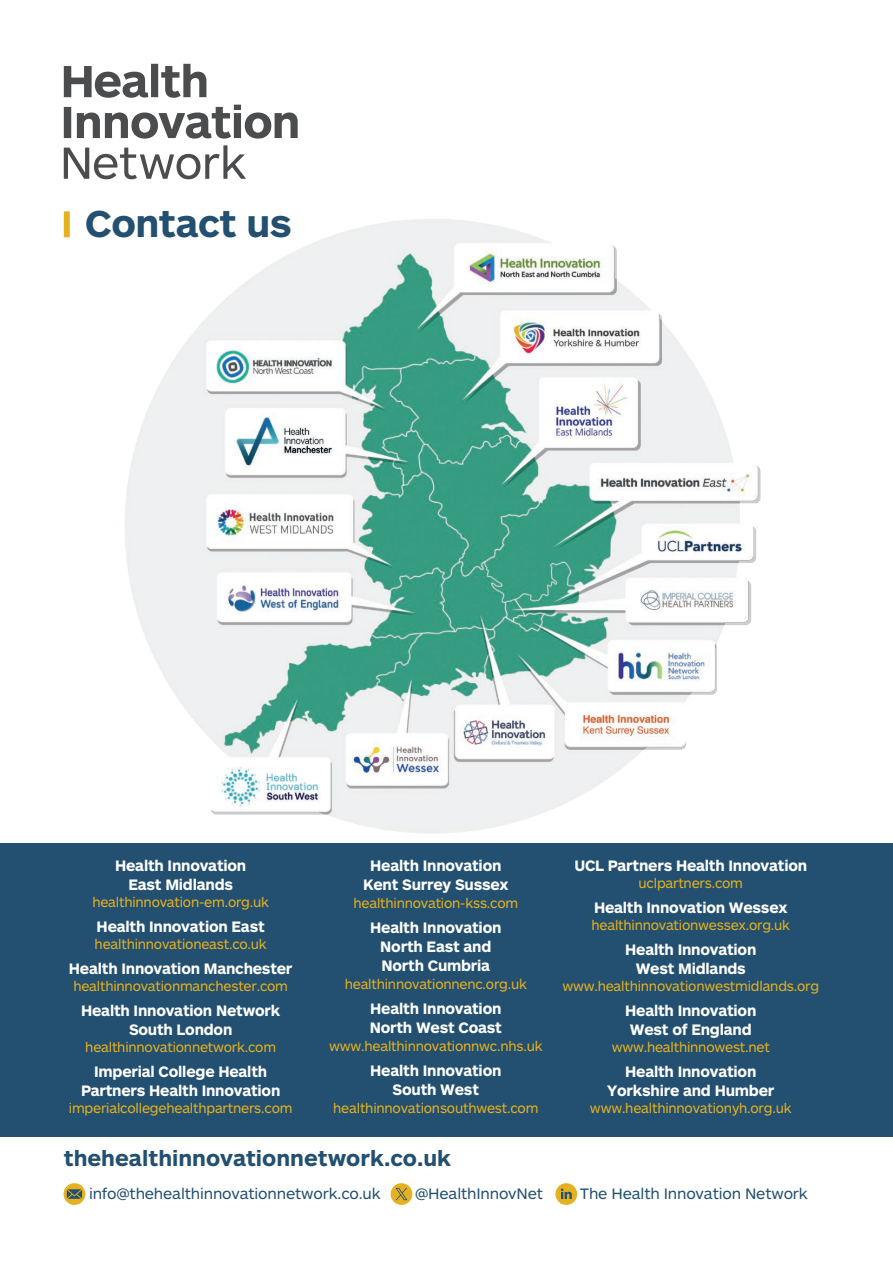
<style>
.page{position:relative;width:893px;height:1263px;background:#fff}
.page>*{position:absolute;margin:0;border:0;box-sizing:border-box;transform-origin:0 0}
.Heading_1{font:700 39px "ARS Maquette";letter-spacing:-.01em;color:#235070}
.t1{font:700 22.5px "ARS Maquette";color:#235070}
.t2{font:700 15.75px/18.9px "ARS Maquette";letter-spacing:-.015em;color:#fff;text-align:center}
.t3{font:15.75px "ARS Maquette";letter-spacing:-.01em;color:#235070}
.t4{font:14.25px "ARS Maquette";letter-spacing:-.015em;color:#e6b120}
</style>
<div class="page">
<div style="left:0;top:843px;width:893px;height:293px;background:#235070"></div>
<img style="left:125px;top:219px;width:636px;height:615px">
<svg style="left:64px;top:64px;width:142px;height:34px"></svg>
<svg style="left:64px;top:107px;width:7px;height:31px"></svg>
<svg style="left:77px;top:105px;width:221px;height:34px"></svg>
<svg style="left:64px;top:145px;width:182px;height:34px"></svg>
<div style="left:64px;top:211px;width:6px;height:26px;background:#e6b120"></div>
<div style="left:391px;top:1183px;width:21px;height:22px;background:#e6b120;border-radius:50%"></div>
<svg style="left:395px;top:1188px;width:12px;height:12px"></svg>
<svg style="left:555px;top:1183px;width:22px;height:22px"></svg>
<div style="left:64px;top:1183px;width:21px;height:22px;background:#e6b120;border-radius:50%"></div>
<svg style="left:67px;top:1189px;width:15px;height:10px"></svg>
<p class="Heading_1" style="left:85px;top:198px;width:208px">Contact us</p>
<p class="t2" style="left:115px;top:855px;width:133px">Health Innovation<br>East Midlands</p>
<p class="t4" style="left:92px;top:893px;width:178px">healthinnovation-em.org.uk</p>
<p class="t2" style="left:97px;top:916px;width:170px">Health Innovation East</p>
<p class="t4" style="left:95px;top:935px;width:174px">healthinnovationeast.co.uk</p>
<p class="t2" style="left:69px;top:958px;width:225px">Health Innovation Manchester</p>
<p class="t4" style="left:73px;top:977px;width:216px">healthinnovationmanchester.com</p>
<p class="t2" style="left:81px;top:1000px;width:201px">Health Innovation Network<br>South London</p>
<p class="t4" style="left:85px;top:1038px;width:192px">healthinnovationnetwork.com</p>
<p class="t2" style="left:81px;top:1061px;width:201px">Imperial College Health<br>Partners Health Innovation</p>
<p class="t4" style="left:69px;top:1099px;width:225px">imperialcollegehealthpartners.com</p>
<p class="t2" style="left:363px;top:855px;width:147px">Health Innovation<br>Kent Surrey Sussex</p>
<p class="t4" style="left:353px;top:893px;width:166px">healthinnovation-kss.com</p>
<p class="t2" style="left:370px;top:917px;width:133px">Health Innovation<br>North East and<br>North Cumbria</p>
<p class="t4" style="left:345px;top:975px;width:184px">healthinnovationnenc.org.uk</p>
<p class="t2" style="left:370px;top:998px;width:134px;text-align:left">Health Innovation<br>North West Coast</p>
<p class="t4" style="left:329px;top:1037px;width:215px">www.healthinnovationnwc.nhs.uk</p>
<p class="t2" style="left:370px;top:1060px;width:133px">Health Innovation<br>South West</p>
<p class="t4" style="left:333px;top:1099px;width:207px">healthinnovationsouthwest.com</p>
<p class="t1" style="left:64px;top:1143px;width:389px">thehealthinnovationnetwork.co.uk</p>
<p class="t2" style="left:574px;top:855px;width:234px">UCL Partners Health Innovation</p>
<p class="t4" style="left:638px;top:874px;width:106px">uclpartners.com</p>
<p class="t2" style="left:594px;top:897px;width:195px">Health Innovation Wessex</p>
<p class="t4" style="left:591px;top:916px;width:200px">healthinnovationwessex.org.uk</p>
<p class="t2" style="left:625px;top:939px;width:133px">Health Innovation<br>West Midlands</p>
<p class="t4" style="left:562px;top:977px;width:258px">www.healthinnovationwestmidlands.org</p>
<p class="t2" style="left:625px;top:1000px;width:133px;text-align:left">Health Innovation<br>West of England</p>
<p class="t4" style="left:612px;top:1038px;width:160px">www.healthinnowest.net</p>
<p class="t2" style="left:607px;top:1061px;width:169px">Health Innovation<br>Yorkshire and Humber</p>
<p class="t4" style="left:590px;top:1099px;width:203px">www.healthinnovationyh.org.uk</p>
<p class="t3" style="left:89px;top:1183px;width:293px">info@thehealthinnovationnetwork.co.uk</p>
<p class="t3" style="left:415px;top:1183px;width:129px">@HealthInnovNet</p>
<p class="t3" style="left:580px;top:1183px;width:230px">The Health Innovation Network</p>
</div>
